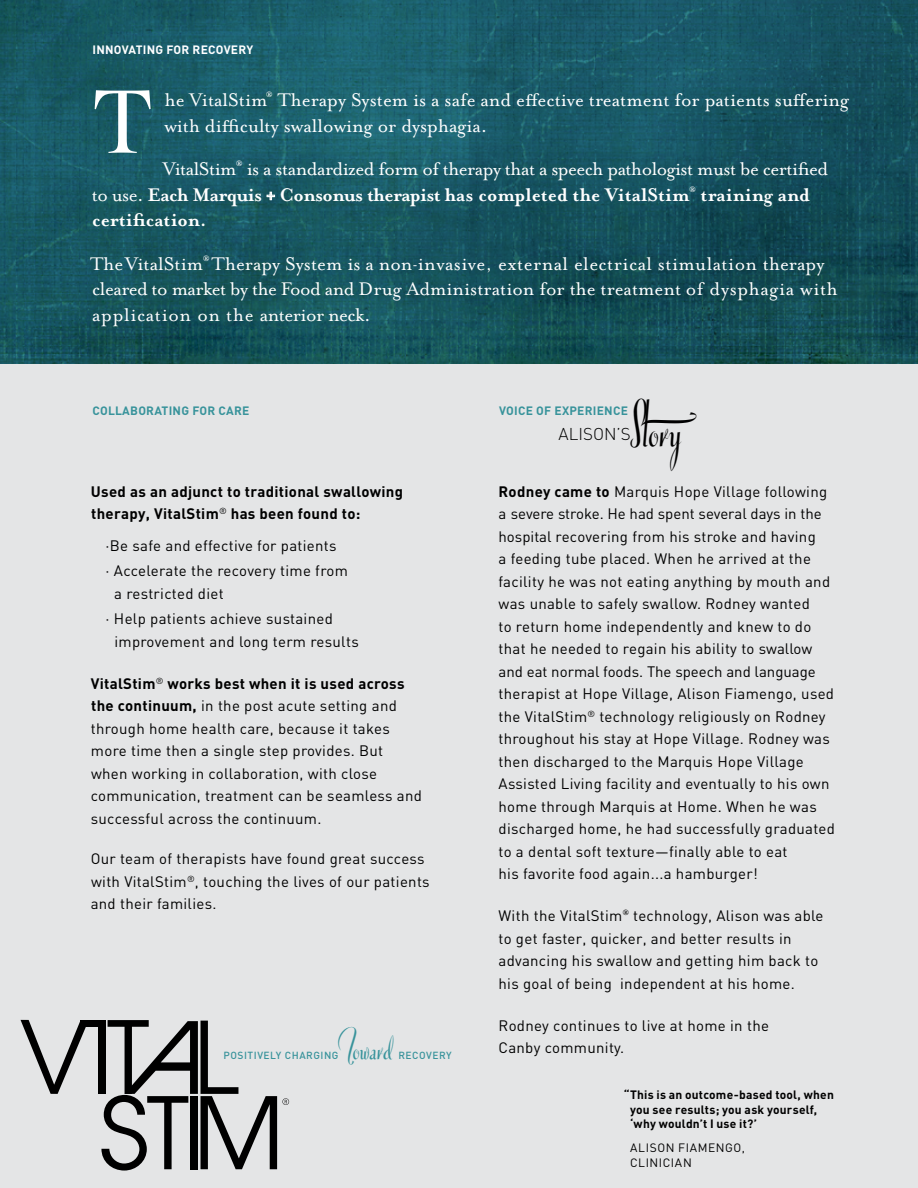
<style>
.page{position:relative;width:918px;height:1188px;background:#fff}
.page>*{position:absolute;margin:0;border:0;box-sizing:border-box;transform-origin:0 0}
.t1{font:95.4px "Cochin";color:#fff}
.t2{font:49.05px "Blanchard";color:#000}
.t3{font:32.85px "Blanchard";color:#38939b}
.t4{font:21px/25.5px "Mrs Eaves Roman";color:#fff}
.t5{font:700 21px/25.5px "Mrs Eaves";color:#fff}
.t6{font:21px "Mrs Eaves Roman";letter-spacing:-.025em;color:#fff}
.t7{font:300 16.95px "DIN";color:#000}
.t8{font:15px/22.5px "DIN";letter-spacing:.02em;color:#000}
.t9{font:700 15px/22.5px "DIN";letter-spacing:.02em;color:#000}
.t10{font:700 12px/14.4px "DIN";letter-spacing:.015em;color:#000}
.t11{font:700 12px "DIN";letter-spacing:.02em;color:#38939b}
.t12{font:12px/14.4px "DIN";letter-spacing:.05em;color:#000}
.t13{font:700 12px "DIN";letter-spacing:.02em;color:#fff}
.t14{font:500 10.2px "DIN";letter-spacing:.05em;color:#38939b}
.s1{font-family:"Mrs Eaves Roman";font-weight:400}
.s2{font-family:"Blanchard Alt"}
.s3{font-weight:700}
</style>
<div class="page">
<div style="left:0;top:363px;width:918px;height:825px;background:#e4e5e6"></div>
<img style="left:0;top:0;width:918px;height:363px">
<svg style="left:266px;top:191px;width:9px;height:9px"></svg>
<svg style="left:21px;top:1020px;width:68px;height:74px"></svg>
<div style="left:99px;top:1020px;width:7px;height:74px;background:#000"></div>
<div style="left:81px;top:1020px;width:25px;height:6px;background:#000"></div>
<svg style="left:101px;top:1020px;width:188px;height:151px"></svg>
<p class="t13" style="left:92px;top:42px;width:162px">INNOVATING FOR RECOVERY</p>
<h3 class="t4" style="left:164px;top:87px;width:686px">he VitalStim<sup>®</sup> Therapy System is a safe and effective treatment for patients suffering with difficulty swallowing or dysphagia.</h3>
<h3 class="t6" style="left:163px;top:157px;width:667px">VitalStim<sup>®</sup> is a standardized form of therapy that a speech pathologist must be certified</h3>
<h3 class="t5" style="left:92px;top:182px;width:720px"><span class="s1">to use.</span> Each Marquis + Consonus therapist has completed the VitalStim<sup>®</sup> training and certification.</h3>
<h3 class="t4" style="left:90px;top:251px;width:749px">The VitalStim<sup>®</sup> Therapy System is a non-invasive, external electrical stimulation therapy cleared to market by the Food and Drug Administration for the treatment of dysphagia with application on the anterior neck.</h3>
<h1 class="t1" style="left:92px;top:57px;width:63px">T</h1>
<h2 class="t2" style="left:630px;top:401px;width:68px"><span class="s2">Sl</span>ory</h2>
<p class="t8" style="left:499px;top:480px;width:338px"><span class="s3">Rodney came to</span> Marquis Hope Village following a severe stroke. He had spent several days in the hospital recovering from his stroke and having<br>a feeding tube placed. When he arrived at the facility he was not eating anything by mouth and was unable to safely swallow. Rodney wanted<br>to return home independently and knew to do that he needed to regain his ability to swallow and eat normal foods. The speech and language therapist at Hope Village, Alison Fiamengo, used the VitalStim<sup>®</sup> technology religiously on Rodney throughout his stay at Hope Village. Rodney was then discharged to the Marquis Hope Village Assisted Living facility and eventually to his own home through Marquis at Home. When he was discharged home, he had successfully graduated to a dental soft texture—finally able to eat<br>his favorite food again...a hamburger!</p>
<p class="t8" style="left:499px;top:904px;width:327px">With the VitalStim<sup>®</sup> technology, Alison was able to get faster, quicker, and better results in advancing his swallow and getting him back to his goal of being independent at his home.</p>
<p class="t8" style="left:499px;top:1014px;width:272px">Rodney continues to live at home in the<br>Canby community.</p>
<p class="t11" style="left:92px;top:403px;width:158px">COLLABORATING FOR CARE</p>
<p class="t11" style="left:499px;top:403px;width:130px">VOICE OF EXPERIENCE</p>
<p class="t7" style="left:559px;top:424px;width:74px">ALISON’S</p>
<p class="t9" style="left:91px;top:479px;width:314px">Used as an adjunct to traditional swallowing therapy, VitalStim<sup>®</sup> has been found to:</p>
<p class="t8" style="left:106px;top:532px;width:244px;line-height:25.5px">·Be safe and effective for patients<br>· Accelerate the recovery time from</p>
<p class="t8" style="left:106px;top:580px;width:229px;line-height:25.5px;text-indent:9px">a restricted diet<br>· Help patients achieve sustained</p>
<p class="t8" style="left:114px;top:630px;width:246px">improvement and long term results</p>
<p class="t8" style="left:91px;top:672px;width:333px"><span class="s3">VitalStim</span><sup>®</sup> <span class="s3">works best when it is used across the continuum,</span> in the post acute setting and through home health care, because it takes more time then a single step provides. But when working in collaboration, with close communication, treatment can be seamless and successful across the continuum.</p>
<p class="t8" style="left:91px;top:847px;width:341px">Our team of therapists have found great success with VitalStim<sup>®</sup>, touching the lives of our patients and their families.</p>
<h3 class="t3" style="left:338px;top:1028px;width:56px">Toward</h3>
<p class="t14" style="left:224px;top:1049px;width:117px">POSITIVELY CHARGING</p>
<p class="t14" style="left:398px;top:1049px;width:55px">RECOVERY</p>
<p class="t10" style="left:630px;top:1087px;width:205px;text-indent:-6px">“This is an outcome-based tool, when you see results; you ask yourself, ‘why wouldn’t I use it?’</p>
<p class="t12" style="left:630px;top:1141px;width:116px">ALISON FIAMENGO,<br>CLINICIAN</p>
</div>
